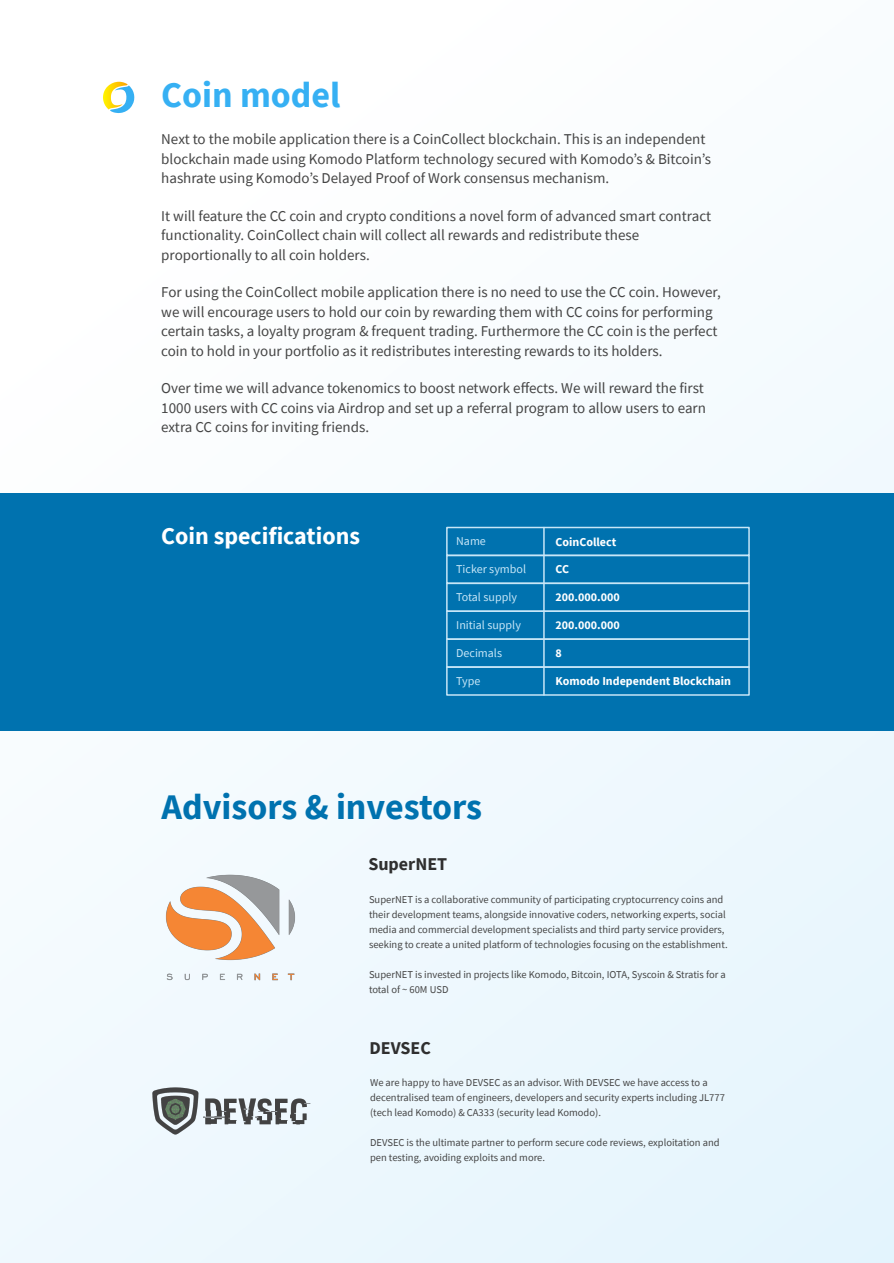
<style>
.page{position:relative;width:894px;height:1263px;background:#fff}
.page>*{position:absolute;margin:0;border:0;box-sizing:border-box;transform-origin:0 0}
.t1{font:700 36px "Source Sans Pro";color:#0072af}
.t2{font:700 36px "Source Sans Pro";color:#36b0f3}
.t3{font:700 24px "Source Sans Pro";color:#fff}
.t4{font:700 18px "Source Sans Pro";color:#2f2f2f}
.t5{font:15px/19.5px "Source Sans Pro";color:#444}
.t6{font:700 12px "Source Sans Pro";color:#fff}
.t7{font:12px "Source Sans Pro";color:#c7e6f7}
.t8{font:10.5px/15px "Source Sans Pro";color:#444}
</style>
<div class="page">
<svg style="left:103px;top:82px;width:31px;height:31px"></svg>
<div style="left:0;top:493px;width:893px;height:238px;background:#0072af"></div>
<div style="left:446px;top:527px;width:303px;height:29px;border:2px solid #c7e6f7"></div>
<div style="left:446px;top:555px;width:303px;height:29px;border:2px solid #c7e6f7"></div>
<div style="left:446px;top:583px;width:303px;height:29px;border:2px solid #c7e6f7"></div>
<div style="left:446px;top:610px;width:303px;height:30px;border:2px solid #c7e6f7"></div>
<div style="left:446px;top:638px;width:303px;height:30px;border:2px solid #c7e6f7"></div>
<div style="left:446px;top:666px;width:303px;height:30px;border:2px solid #c7e6f7"></div>
<hr style="left:543px;top:527px;width:1px;height:168px;background:#c7e6f7">
<img style="left:161px;top:869px;width:138px;height:116px">
<img style="left:149px;top:1085px;width:164px;height:52px">
<h1 class="t2" style="left:161px;top:80px;width:181px">Coin model</h1>
<p class="t5" style="left:161px;top:131px;width:551px">Next to the mobile application there is a CoinCollect blockchain. This is an independent blockchain made using Komodo Platform technology secured with Komodo’s &amp; Bitcoin’s hashrate using Komodo’s Delayed Proof of Work consensus mechanism.</p>
<p class="t5" style="left:161px;top:207px;width:551px">It will feature the CC coin and crypto conditions a novel form of advanced smart contract functionality. CoinCollect chain will collect all rewards and redistribute these proportionally to all coin holders.</p>
<p class="t5" style="left:161px;top:284px;width:560px">For using the CoinCollect mobile application there is no need to use the CC coin. However, we will encourage users to hold our coin by rewarding them with CC coins for performing certain tasks, a loyalty program &amp; frequent trading. Furthermore the CC coin is the perfect coin to hold in your portfolio as it redistributes interesting rewards to its holders.</p>
<p class="t5" style="left:161px;top:380px;width:546px">Over time we will advance tokenomics to boost network effects. We will reward the first<br>1000 users with CC coins via Airdrop and set up a referral program to allow users to earn extra CC coins for inviting friends.</p>
<h2 class="t3" style="left:161px;top:526px;width:200px">Coin specifications</h2>
<p class="t7" style="left:456px;top:536px;width:31px">Name</p>
<p class="t7" style="left:456px;top:564px;width:71px">Ticker symbol</p>
<p class="t7" style="left:456px;top:592px;width:62px">Total supply</p>
<p class="t7" style="left:456px;top:620px;width:66px">Initial supply</p>
<p class="t7" style="left:456px;top:648px;width:47px">Decimals</p>
<p class="t7" style="left:456px;top:676px;width:26px">Type</p>
<p class="t6" style="left:555px;top:537px;width:62px">CoinCollect</p>
<p class="t6" style="left:555px;top:564px;width:15px">CC</p>
<p class="t6" style="left:555px;top:592px;width:66px">200.000.000</p>
<p class="t6" style="left:555px;top:620px;width:66px">200.000.000</p>
<p class="t6" style="left:555px;top:648px;width:8px">8</p>
<p class="t6" style="left:555px;top:676px;width:177px">Komodo Independent Blockchain</p>
<h1 class="t1" style="left:161px;top:792px;width:322px">Advisors &amp; investors</h1>
<p class="t4" style="left:368px;top:857px;width:80px">SuperNET</p>
<p class="t8" style="left:369px;top:892px;width:360px">SuperNET is a collaborative community of participating cryptocurrency coins and their development teams, alongside innovative coders, networking experts, social media and commercial development specialists and third party service providers, seeking to create a united platform of technologies focusing on the establishment.</p>
<p class="t8" style="left:369px;top:967px;width:358px">SuperNET is invested in projects like Komodo, Bitcoin, IOTA, Syscoin &amp; Stratis for a total of ~ 60M USD</p>
<p class="t4" style="left:369px;top:1040px;width:63px">DEVSEC</p>
<p class="t8" style="left:370px;top:1076px;width:356px">We are happy to have DEVSEC as an advisor. With DEVSEC we have access to a decentralised team of engineers, developers and security experts including JL777 (tech lead Komodo) &amp; CA333 (security lead Komodo).</p>
<p class="t8" style="left:370px;top:1136px;width:351px">DEVSEC is the ultimate partner to perform secure code reviews, exploitation and pen testing, avoiding exploits and more.</p>
</div>
